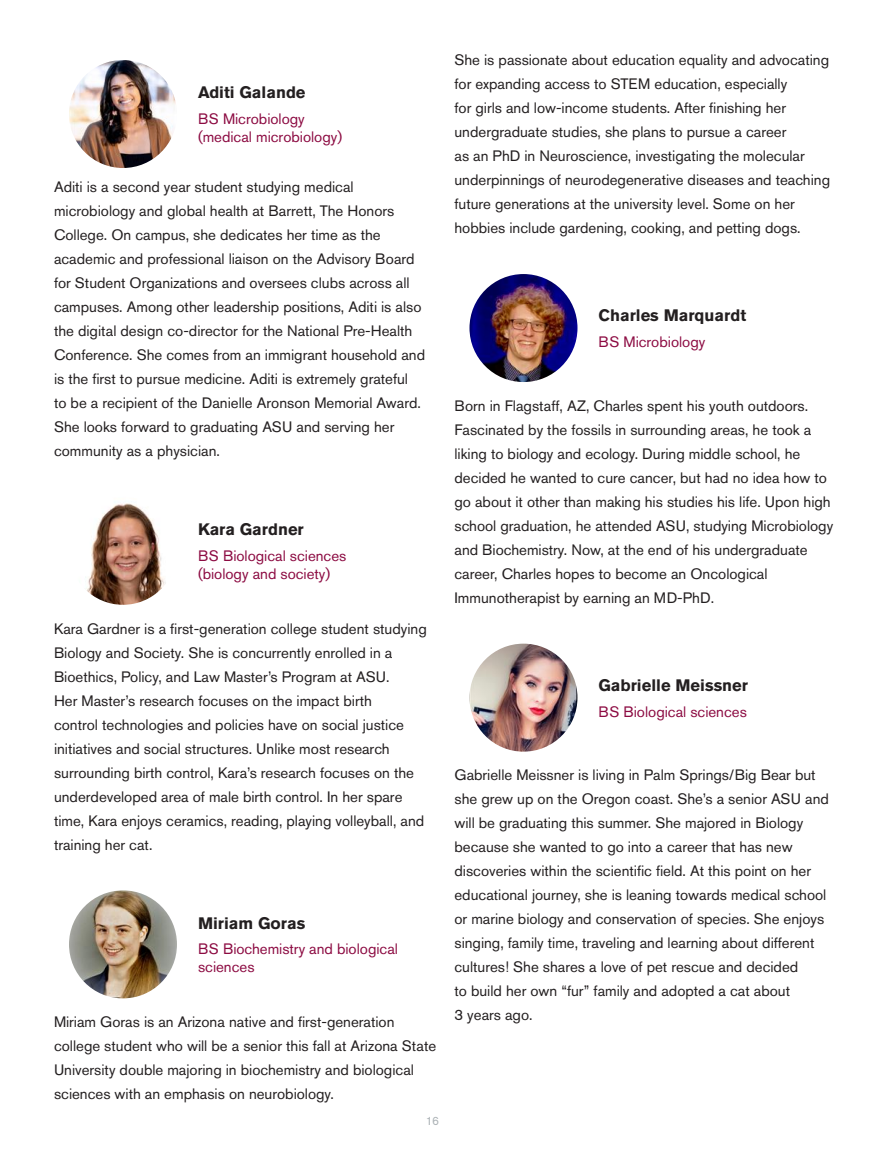
<style>
.page{position:relative;width:891px;height:1161px;background:#fff}
.page>*{position:absolute;margin:0;border:0;box-sizing:border-box;transform-origin:0 0}
._01_bio_name{font:700 16.5px "Akzidenz Grotesk Std";color:#231f20}
._05_bio_text_copy{font:15px/24px "Akzidenz Grotesk Std";color:#231f20}
._03_major{font:15px/18px "Akzidenz Grotesk Std";color:#8c0b42}
.t1{font:12px "Akzidenz Grotesk Std";color:#5a676e}
</style>
<div class="page">
<img style="left:69px;top:60px;width:108px;height:108px;border-radius:54px">
<img style="left:69px;top:497px;width:108px;height:108px;border-radius:54px">
<img style="left:69px;top:890px;width:108px;height:108px;border-radius:54px">
<img style="left:470px;top:274px;width:108px;height:108px;border-radius:54px">
<img style="left:470px;top:644px;width:108px;height:108px;border-radius:54px">
<p class="_01_bio_name" style="left:198px;top:83px;width:109px">Aditi Galande</p>
<p class="_03_major" style="left:198px;top:110px;width:146px">BS Microbiology (medical microbiology)</p>
<p class="_05_bio_text_copy" style="left:54px;top:175px;width:373px">Aditi is a second year student studying medical microbiology and global health at Barrett, The Honors College. On campus, she dedicates her time as the academic and professional liaison on the Advisory Board for Student Organizations and oversees clubs across all campuses. Among other leadership positions, Aditi is also the digital design co-director for the National Pre-Health Conference. She comes from an immigrant household and is the first to pursue medicine. Aditi is extremely grateful<br>to be a recipient of the Danielle Aronson Memorial Award.<br>She looks forward to graduating ASU and serving her community as a physician.</p>
<p class="_01_bio_name" style="left:198px;top:520px;width:107px">Kara Gardner</p>
<p class="_03_major" style="left:198px;top:546px;width:150px">BS Biological sciences (biology and society)</p>
<p class="_05_bio_text_copy" style="left:54px;top:616px;width:374px">Kara Gardner is a first-generation college student studying Biology and Society. She is concurrently enrolled in a Bioethics, Policy, and Law Master’s Program at ASU.<br>Her Master’s research focuses on the impact birth<br>control technologies and policies have on social justice initiatives and social structures. Unlike most research surrounding birth control, Kara’s research focuses on the underdeveloped area of male birth control. In her spare time, Kara enjoys ceramics, reading, playing volleyball, and training her cat.</p>
<p class="_01_bio_name" style="left:198px;top:914px;width:109px">Miriam Goras</p>
<p class="_03_major" style="left:198px;top:940px;width:202px">BS Biochemistry and biological sciences</p>
<p class="_05_bio_text_copy" style="left:54px;top:1010px;width:384px">Miriam Goras is an Arizona native and first-generation college student who will be a senior this fall at Arizona State University double majoring in biochemistry and biological sciences with an emphasis on neurobiology.</p>
<p class="t1" style="left:425px;top:1114px;width:15px">16</p>
<p class="_05_bio_text_copy" style="left:454px;top:48px;width:377px">She is passionate about education equality and advocating for expanding access to STEM education, especially<br>for girls and low-income students. After finishing her undergraduate studies, she plans to pursue a career<br>as an PhD in Neuroscience, investigating the molecular underpinnings of neurodegenerative diseases and teaching future generations at the university level. Some on her hobbies include gardening, cooking, and petting dogs.</p>
<p class="_01_bio_name" style="left:598px;top:306px;width:149px">Charles Marquardt</p>
<p class="_03_major" style="left:598px;top:333px;width:108px">BS Microbiology</p>
<p class="_05_bio_text_copy" style="left:454px;top:394px;width:380px">Born in Flagstaff, AZ, Charles spent his youth outdoors.<br>Fascinated by the fossils in surrounding areas, he took a liking to biology and ecology. During middle school, he decided he wanted to cure cancer, but had no idea how to go about it other than making his studies his life. Upon high school graduation, he attended ASU, studying Microbiology and Biochemistry. Now, at the end of his undergraduate career, Charles hopes to become an Oncological Immunotherapist by earning an MD-PhD.</p>
<p class="_01_bio_name" style="left:598px;top:676px;width:151px">Gabrielle Meissner</p>
<p class="_03_major" style="left:598px;top:702px;width:150px">BS Biological sciences</p>
<p class="_05_bio_text_copy" style="left:454px;top:763px;width:376px">Gabrielle Meissner is living in Palm Springs/Big Bear but she grew up on the Oregon coast. She’s a senior ASU and will be graduating this summer. She majored in Biology because she wanted to go into a career that has new discoveries within the scientific field. At this point on her educational journey, she is leaning towards medical school or marine biology and conservation of species. She enjoys singing, family time, traveling and learning about different cultures! She shares a love of pet rescue and decided<br>to build her own “fur” family and adopted a cat about<br>3 years ago.</p>
</div>
